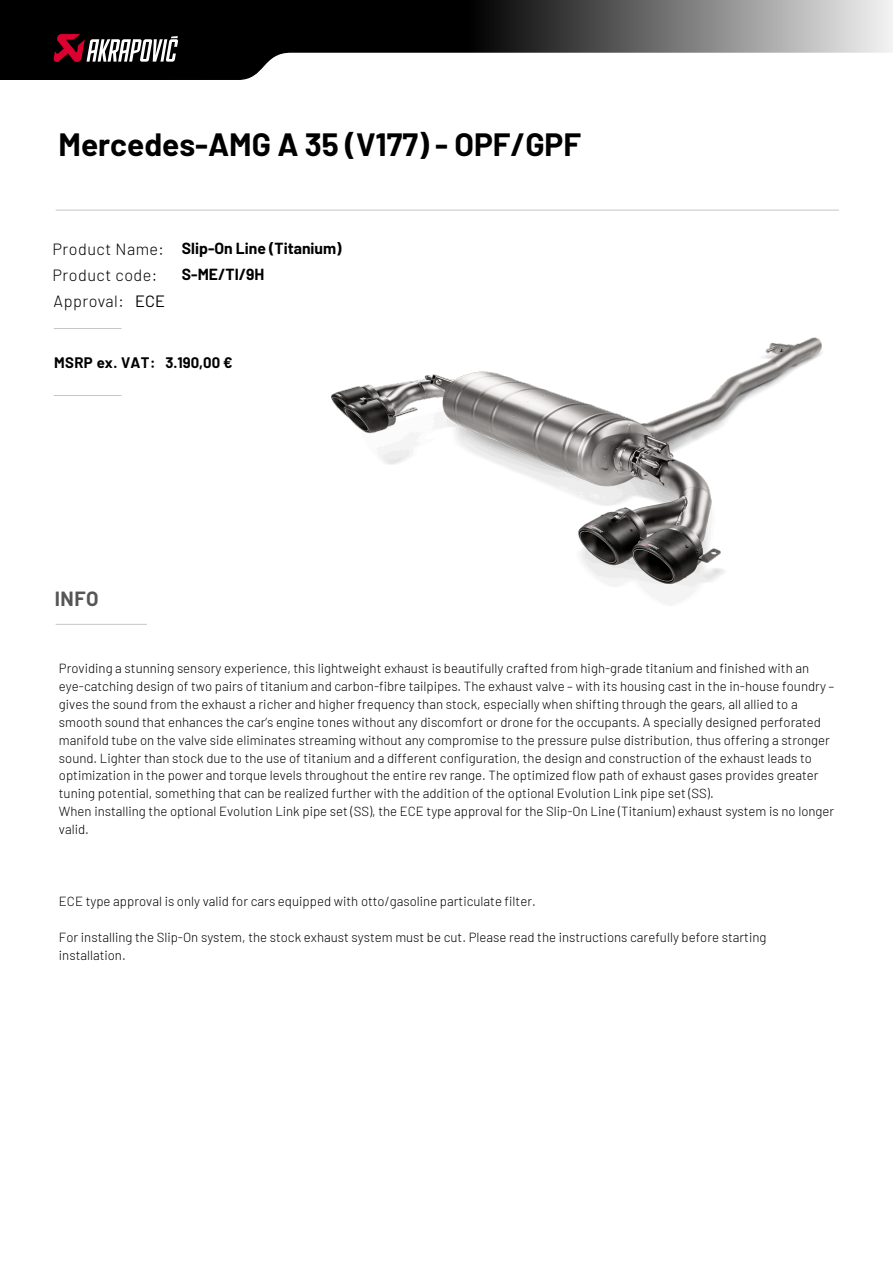
<style>
.page{position:relative;width:893px;height:1263px;background:#fff}
.page>*{position:absolute;margin:0;border:0;box-sizing:border-box;transform-origin:0 0}
.t1{font:700 31.5px "Barlow";color:#000}
.t2{font:700 20.1px "Barlow";color:#565656}
.t3{font:16.35px "Barlow";color:#000}
.t4{font:300 16.2px "Barlow";letter-spacing:.03em;color:#000}
.t5{font:700 15.75px/26.4px "Barlow";color:#000}
.t6{font:700 14.85px "Barlow";letter-spacing:.03em;color:#000}
.t7{font:700 14.85px "Barlow";color:#000}
.t8{font:300 13.2px/18px "Barlow";color:#000}
</style>
<div class="page">
<img style="left:331px;top:337px;width:491px;height:268px">
<svg style="left:0;top:0;width:893px;height:80px"></svg>
<svg style="left:53px;top:34px;width:125px;height:29px"></svg>
<hr style="left:54px;top:328px;width:67px;height:1px;background:#c3c6c7">
<hr style="left:54px;top:395px;width:67px;height:1px;background:#c3c6c7">
<hr style="left:56px;top:624px;width:91px;height:1px;background:#c3c6c7">
<hr style="left:56px;top:210px;width:783px;height:1px;background:#c3c6c7">
<h1 class="t1" style="left:58px;top:125px;width:524px">Mercedes-AMG A 35 (V177) - OPF/GPF</h1>
<p class="t4" style="left:53px;top:237px;width:113px">Product Name:</p>
<p class="t4" style="left:53px;top:263px;width:106px">Product code:</p>
<p class="t4" style="left:54px;top:290px;width:72px">Approval:</p>
<p class="t3" style="left:135px;top:291px;width:31px">ECE</p>
<p class="t5" style="left:182px;top:234px;width:161px">Slip-On Line (Titanium)<br>S-ME/TI/9H</p>
<p class="t6" style="left:54px;top:352px;width:103px">MSRP ex. VAT:</p>
<p class="t7" style="left:165px;top:353px;width:69px">3.190,00 €</p>
<h2 class="t2" style="left:55px;top:584px;width:45px">INFO</h2>
<p class="t8" style="left:59px;top:658px;width:777px">Providing a stunning sensory experience, this lightweight exhaust is beautifully crafted from high-grade titanium and finished with an eye-catching design of two pairs of titanium and carbon-fibre tailpipes. The exhaust valve – with its housing cast in the in-house foundry – gives the sound from the exhaust a richer and higher frequency than stock, especially when shifting through the gears, all allied to a smooth sound that enhances the car’s engine tones without any discomfort or drone for the occupants. A specially designed perforated manifold tube on the valve side eliminates streaming without any compromise to the pressure pulse distribution, thus offering a stronger sound. Lighter than stock due to the use of titanium and a different configuration, the design and construction of the exhaust leads to optimization in the power and torque levels throughout the entire rev range. The optimized flow path of exhaust gases provides greater tuning potential, something that can be realized further with the addition of the optional Evolution Link pipe set (SS).<br>When installing the optional Evolution Link pipe set (SS), the ECE type approval for the Slip-On Line (Titanium) exhaust system is no longer valid.</p>
<p class="t8" style="left:59px;top:892px;width:478px">ECE type approval is only valid for cars equipped with otto/gasoline particulate filter.</p>
<p class="t8" style="left:59px;top:928px;width:709px">For installing the Slip-On system, the stock exhaust system must be cut. Please read the instructions carefully before starting installation.</p>
</div>
